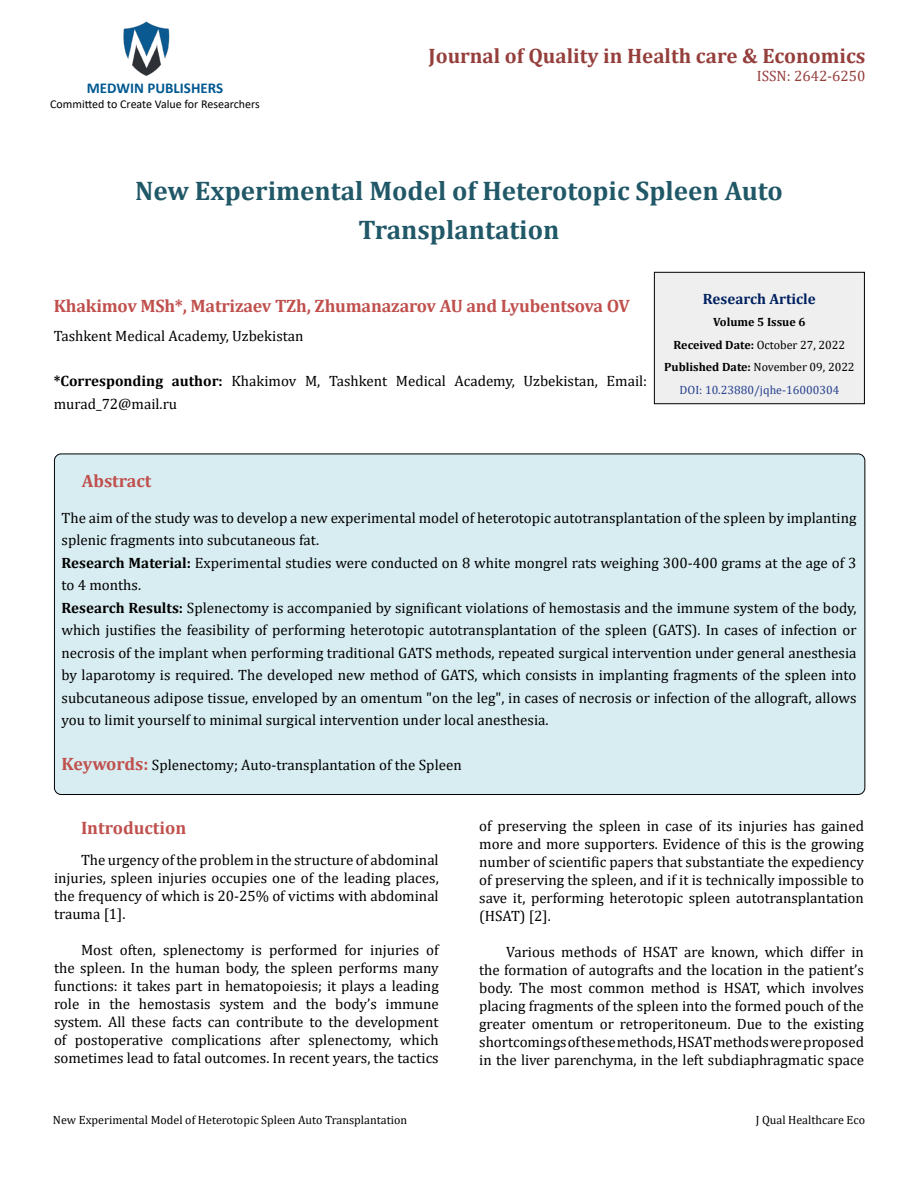
<style>
.page{position:relative;width:918px;height:1188px;background:#fff}
.page>*{position:absolute;margin:0;border:0;box-sizing:border-box;transform-origin:0 0}
.t1{font:700 27px/39px "Cambria";color:#215868;text-align:center}
.t2{font:700 21px "Cambria";color:#953f3c}
.t3{font:700 18px "Cambria";letter-spacing:-.01em;color:#c0504d}
.t4{font:15px/18px "Cambria";color:#000;text-align:justify}
.t5{font:700 15px "Calibri";color:#005991}
.t6{font:700 15px "Cambria";color:#002060}
.t7{font:15px "Cambria";color:#953f3c}
.t8{font:700 12px/22.5px "Cambria";color:#000;text-align:center}
.t9{font:12px "Cambria";color:#000}
.t10{font:12px "Calibri";color:#000}
.s1{font-weight:700}
.s2{font-weight:400}
.s3{font-weight:400;color:#25408f}
.s4{font-weight:700;font-size:18px;color:#c0504d}
</style>
<div class="page">
<img style="left:123px;top:21px;width:47px;height:55px">
<div style="left:654px;top:272px;width:210px;height:132px;background:#efefef"></div>
<div style="left:654px;top:272px;width:211px;height:132px;border:1px solid #000"></div>
<div style="left:54px;top:454px;width:811px;height:341px;background:#d8edf2;border-radius:7px"></div>
<p class="t5" style="left:87px;top:78px;width:138px">MEDWIN PUBLISHERS</p>
<p class="t10" style="left:50px;top:95px;width:211px">Committed to Create Value for Researchers</p>
<h2 class="t2" style="left:429px;top:42px;width:438px">Journal of Quality in Health care &amp; Economics</h2>
<p class="t7" style="left:757px;top:68px;width:110px">ISSN: 2642-6250</p>
<h1 class="t1" style="left:135px;top:170px;width:649px">New Experimental Model of Heterotopic Spleen Auto<br>Transplantation</h1>
<p class="t3" style="left:54px;top:293px;width:578px">Khakimov MSh*, Matrizaev TZh, Zhumanazarov AU and Lyubentsova OV</p>
<p class="t4" style="left:54px;top:327px;width:251px">Tashkent Medical Academy, Uzbekistan</p>
<p class="t4" style="left:54px;top:370px;width:595px;line-height:22.5px"><span class="s1">*Corresponding author:</span> Khakimov M, Tashkent Medical Academy, Uzbekistan, Email: murad_72@mail.ru</p>
<p class="t6" style="left:703px;top:288px;width:114px">Research Article</p>
<p class="t8" style="left:664px;top:311px;width:192px">Volume 5 Issue 6<br>Received Date: <span class="s2">October 27, 2022<br></span>Published Date: <span class="s2">November 09, 2022<br></span><span class="s3">DOI: 10.23880/jqhe-16000304</span></p>
<p class="t3" style="left:82px;top:468px;width:71px">Abstract</p>
<p class="t4" style="left:62px;top:507px;width:797px;line-height:22.5px;text-align:left">The aim of the study was to develop a new experimental model of heterotopic autotransplantation of the spleen by implanting splenic fragments into subcutaneous fat.<br><span class="s1">Research Material:</span> Experimental studies were conducted on 8 white mongrel rats weighing 300-400 grams at the age of 3 to 4 months.<br><span class="s1">Research Results:</span> Splenectomy is accompanied by significant violations of hemostasis and the immune system of the body, which justifies the feasibility of performing heterotopic autotransplantation of the spleen (GATS). In cases of infection or necrosis of the implant when performing traditional GATS methods, repeated surgical intervention under general anesthesia by laparotomy is required. The developed new method of GATS, which consists in implanting fragments of the spleen into subcutaneous adipose tissue, enveloped by an omentum "on the leg", in cases of necrosis or infection of the allograft, allows you to limit yourself to minimal surgical intervention under local anesthesia.</p>
<p class="t4" style="left:62px;top:756px;width:402px"><span class="s4">Keywords:</span> Splenectomy; Auto-transplantation of the Spleen</p>
<p class="t3" style="left:81px;top:815px;width:107px">Introduction</p>
<p class="t4" style="left:54px;top:851px;width:386px;text-indent:27px">The urgency of the problem in the structure of abdominal injuries, spleen injuries occupies one of the leading places, the frequency of which is 20-25% of victims with abdominal trauma [1].</p>
<p class="t4" style="left:54px;top:941px;width:386px;text-indent:27px">Most often, splenectomy is performed for injuries of the spleen. In the human body, the spleen performs many functions: it takes part in hematopoiesis; it plays a leading role in the hemostasis system and the body’s immune system. All these facts can contribute to the development of postoperative complications after splenectomy, which sometimes lead to fatal outcomes. In recent years, the tactics</p>
<p class="t4" style="left:479px;top:817px;width:386px">of preserving the spleen in case of its injuries has gained more and more supporters. Evidence of this is the growing number of scientific papers that substantiate the expediency of preserving the spleen, and if it is technically impossible to save it, performing heterotopic spleen autotransplantation (HSAT) [2].</p>
<p class="t4" style="left:479px;top:943px;width:386px;text-indent:27px">Various methods of HSAT are known, which differ in the formation of autografts and the location in the patient’s body. The most common method is HSAT, which involves placing fragments of the spleen into the formed pouch of the greater omentum or retroperitoneum. Due to the existing shortcomings of these methods, HSAT methods were proposed in the liver parenchyma, in the left subdiaphragmatic space</p>
<p class="t9" style="left:53px;top:1113px;width:356px">New Experimental Model of Heterotopic Spleen Auto Transplantation</p>
<p class="t9" style="left:756px;top:1113px;width:111px">J Qual Healthcare Eco</p>
</div>
